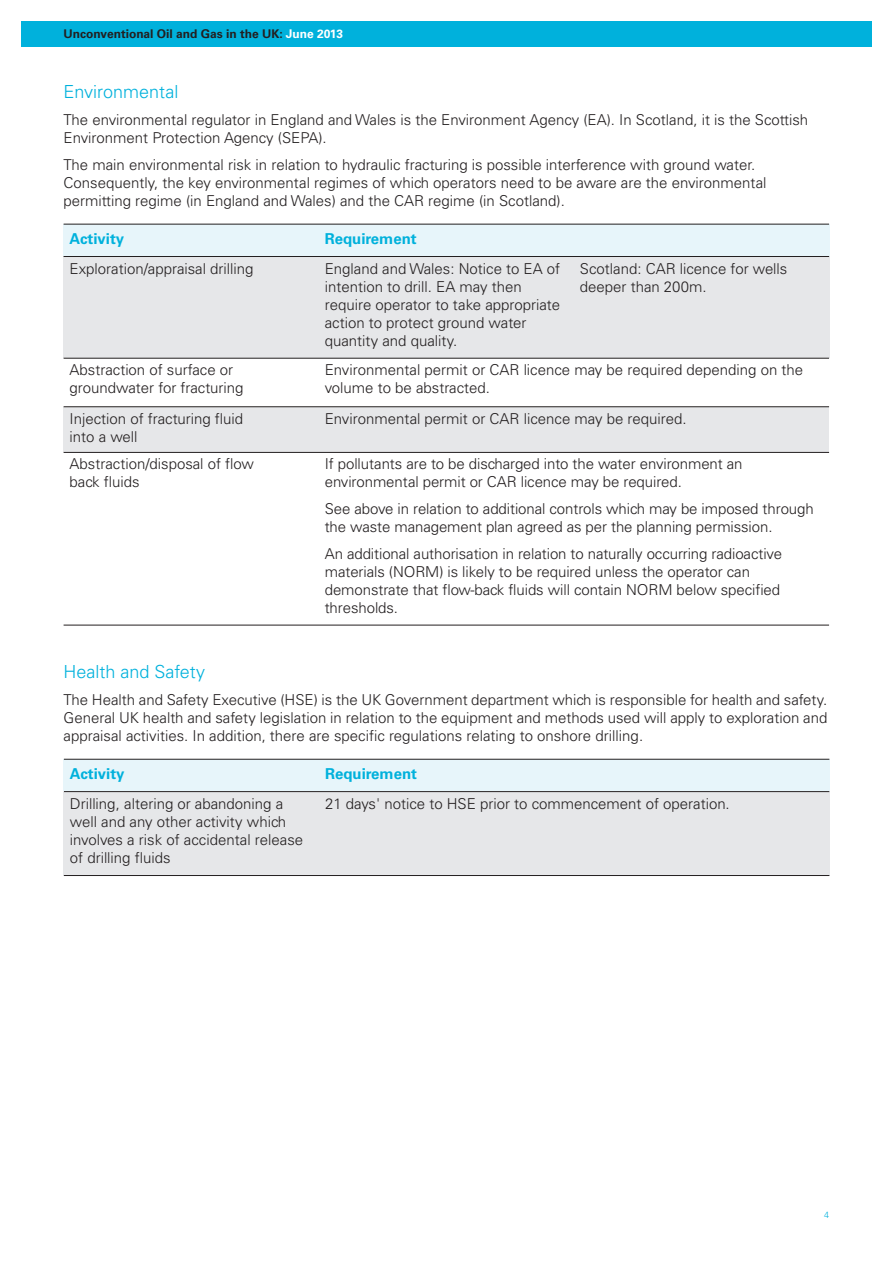
<style>
.page{position:relative;width:893px;height:1263px;background:#fff}
.page>*{position:absolute;margin:0;border:0;box-sizing:border-box;transform-origin:0 0}
.t1{font:300 18px "Univers";color:#00b1dc}
.t2{font:300 15px/18px "Univers";color:#231f20}
.t3{font:700 15px "Univers";color:#00b1dc}
.t4{font:700 12px "Univers";color:#231f20}
.t5{font:300 9px "Univers";color:#00b1dc}
.s1{color:#fff}
</style>
<div class="page">
<div style="left:21px;top:21px;width:850px;height:26px;background:#00b1dc"></div>
<div style="left:64px;top:224px;width:255px;height:32px;background:#e7f5fa"></div>
<div style="left:319px;top:224px;width:255px;height:32px;background:#e7f5fa"></div>
<div style="left:574px;top:224px;width:255px;height:32px;background:#e7f5fa"></div>
<div style="left:64px;top:257px;width:255px;height:101px;background:#e6e7e9"></div>
<div style="left:319px;top:257px;width:255px;height:101px;background:#e6e7e9"></div>
<div style="left:574px;top:257px;width:255px;height:101px;background:#e6e7e9"></div>
<div style="left:64px;top:407px;width:255px;height:45px;background:#e6e7e9"></div>
<div style="left:319px;top:407px;width:510px;height:45px;background:#e6e7e9"></div>
<hr style="left:64px;top:224px;width:765px;height:1px;background:#231f20">
<hr style="left:64px;top:256px;width:765px;height:1px;background:#231f20">
<hr style="left:64px;top:358px;width:765px;height:1px;background:#231f20">
<hr style="left:64px;top:407px;width:765px;height:1px;background:#231f20">
<hr style="left:64px;top:452px;width:765px;height:1px;background:#231f20">
<hr style="left:64px;top:625px;width:765px;height:1px;background:#231f20">
<div style="left:64px;top:759px;width:255px;height:32px;background:#e7f5fa"></div>
<div style="left:319px;top:759px;width:510px;height:32px;background:#e7f5fa"></div>
<div style="left:64px;top:792px;width:255px;height:83px;background:#e6e7e9"></div>
<div style="left:319px;top:792px;width:510px;height:83px;background:#e6e7e9"></div>
<hr style="left:64px;top:759px;width:765px;height:1px;background:#231f20">
<hr style="left:64px;top:791px;width:765px;height:1px;background:#231f20">
<hr style="left:64px;top:875px;width:765px;height:1px;background:#231f20">
<p class="t4" style="left:64px;top:29px;width:281px">Unconventional Oil and Gas in the UK: <span class="s1">June 2013</span></p>
<p class="t1" style="left:64px;top:85px;width:116px">Environmental</p>
<p class="t2" style="left:64px;top:112px;width:746px">The environmental regulator in England and Wales is the Environment Agency (EA). In Scotland, it is the Scottish<br>Environment Protection Agency (SEPA).</p>
<p class="t2" style="left:64px;top:157px;width:704px">The main environmental risk in relation to hydraulic fracturing is possible interference with ground water.<br>Consequently, the key environmental regimes of which operators need to be aware are the environmental permitting regime (in England and Wales) and the CAR regime (in Scotland).</p>
<p class="t3" style="left:70px;top:233px;width:56px">Activity</p>
<p class="t3" style="left:325px;top:233px;width:93px">Requirement</p>
<p class="t2" style="left:70px;top:261px;width:185px">Exploration/appraisal drilling</p>
<p class="t2" style="left:325px;top:261px;width:237px">England and Wales: Notice to EA of intention to drill. EA may then require operator to take appropriate action to protect ground water quantity and quality.</p>
<p class="t2" style="left:580px;top:261px;width:209px">Scotland: CAR licence for wells deeper than 200m.</p>
<p class="t2" style="left:70px;top:362px;width:175px">Abstraction of surface or groundwater for fracturing</p>
<p class="t2" style="left:325px;top:362px;width:480px">Environmental permit or CAR licence may be required depending on the volume to be abstracted.</p>
<p class="t2" style="left:70px;top:411px;width:175px">Injection of fracturing fluid into a well</p>
<p class="t2" style="left:325px;top:411px;width:363px">Environmental permit or CAR licence may be required.</p>
<p class="t2" style="left:70px;top:456px;width:186px">Abstraction/disposal of flow back fluids</p>
<p class="t2" style="left:325px;top:456px;width:419px">If pollutants are to be discharged into the water environment an environmental permit or CAR licence may be required.</p>
<p class="t2" style="left:325px;top:501px;width:491px">See above in relation to additional controls which may be imposed through the waste management plan agreed as per the planning permission.</p>
<p class="t2" style="left:325px;top:546px;width:459px">An additional authorisation in relation to naturally occurring radioactive materials (NORM) is likely to be required unless the operator can demonstrate that flow-back fluids will contain NORM below specified thresholds.</p>
<p class="t1" style="left:64px;top:665px;width:143px">Health and Safety</p>
<p class="t2" style="left:64px;top:692px;width:765px;text-align:justify">The Health and Safety Executive (HSE) is the UK Government department which is responsible for health and safety.<br>General UK health and safety legislation in relation to the equipment and methods used will apply to exploration and appraisal activities. In addition, there are specific regulations relating to onshore drilling.</p>
<p class="t3" style="left:70px;top:769px;width:56px">Activity</p>
<p class="t3" style="left:325px;top:769px;width:93px">Requirement</p>
<p class="t2" style="left:70px;top:796px;width:235px">Drilling, altering or abandoning a well and any other activity which involves a risk of accidental release of drilling fluids</p>
<p class="t2" style="left:325px;top:796px;width:406px">21 days' notice to HSE prior to commencement of operation.</p>
<p class="t5" style="left:824px;top:1212px;width:7px">4</p>
</div>
